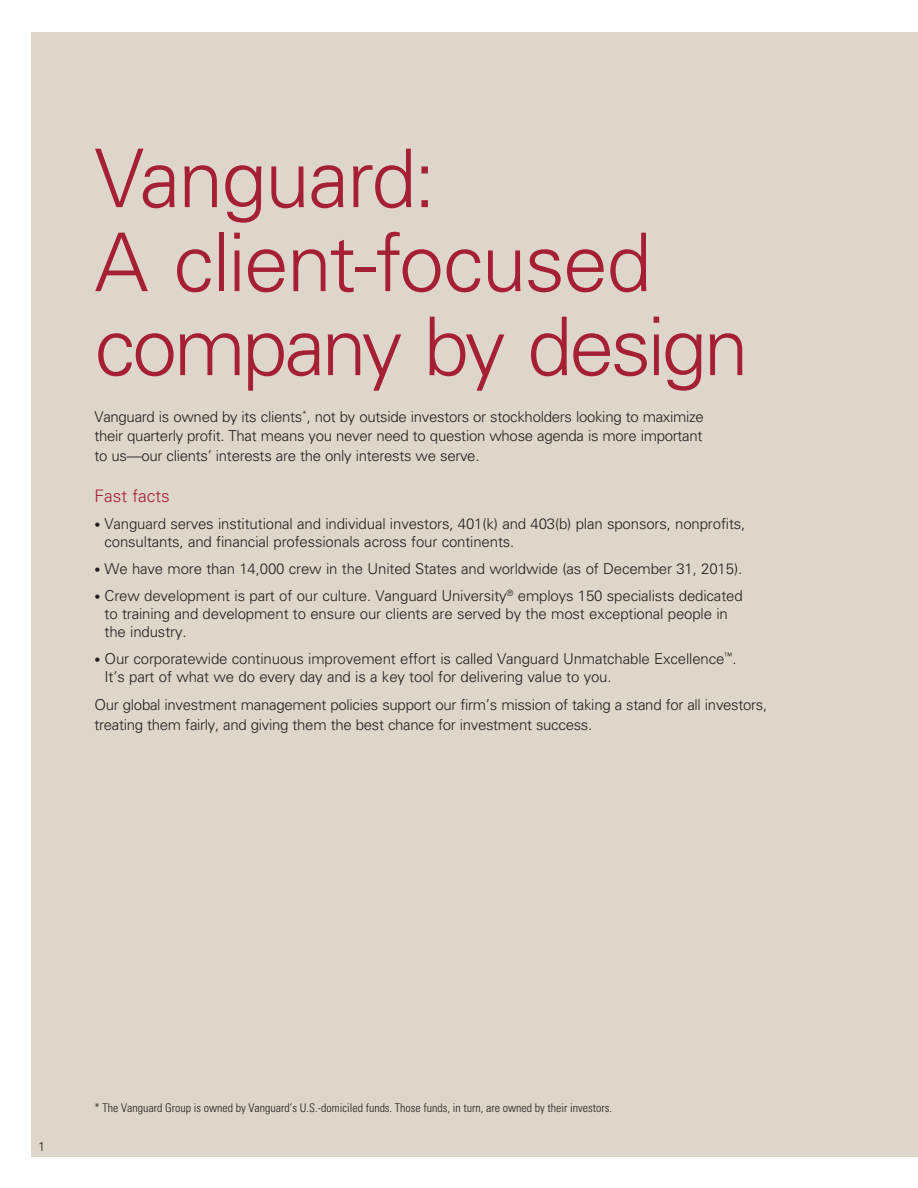
<style>
.page{position:relative;width:918px;height:1188px;background:#fff}
.page>*{position:absolute;margin:0;border:0;box-sizing:border-box;transform-origin:0 0}
.FC_Headline_1{font:300 81px/84px "Univers LT Std";letter-spacing:-.035em;color:#a62035}
.B_head{font:300 17.25px "Univers LT Std";color:#a62035}
.Body{font:300 15px/18px "Univers LT Std";letter-spacing:-.01em;color:#231f20}
.Footer_left{font:300 12.75px "Univers LT Std";color:#231f20}
.Footer_left-2{font:300 condensed 12px "Univers LT Std";color:#231f20}
.s1{font-size:12px}
</style>
<div class="page">
<div style="left:32px;top:32px;width:886px;height:1124px;background:#ded6cb"></div>
<p class="FC_Headline_1" style="left:94px;top:137px;width:343px">Vanguard:</p>
<p class="FC_Headline_1" style="left:94px;top:221px;width:656px">A client-focused company by design</p>
<p class="Body" style="left:94px;top:407px;width:611px;line-height:19.5px;text-align:justify">Vanguard is owned by its clients<sup>*</sup>, not by outside investors or stockholders looking to maximize their quarterly profit. That means you never need to question whose agenda is more important to us—our clients’ interests are the only interests we serve.</p>
<p class="B_head" style="left:94px;top:485px;width:77px">Fast facts</p>
<p class="Body" style="left:105px;top:515px;width:642px;text-indent:-10px"><span class="s1">•</span> Vanguard serves institutional and individual investors, 401(k) and 403(b) plan sponsors, nonprofits, consultants, and financial professionals across four continents.</p>
<p class="Body" style="left:94px;top:560px;width:649px"><span class="s1">•</span> We have more than 14,000 crew in the United States and worldwide (as of December 31, 2015).</p>
<p class="Body" style="left:105px;top:587px;width:640px;text-indent:-10px"><span class="s1">•</span> Crew development is part of our culture. Vanguard University<sup>®</sup> employs 150 specialists dedicated to training and development to ensure our clients are served by the most exceptional people in the industry.</p>
<p class="Body" style="left:105px;top:650px;width:634px;text-indent:-10px"><span class="s1">•</span> Our corporatewide continuous improvement effort is called Vanguard Unmatchable Excellence<sup>™</sup>.<br>It’s part of what we do every day and is a key tool for delivering value to you.</p>
<p class="Body" style="left:94px;top:695px;width:674px;line-height:19.5px">Our global investment management policies support our firm’s mission of taking a stand for all investors, treating them fairly, and giving them the best chance for investment success.</p>
<p class="Footer_left" style="left:38px;top:1139px;width:9px">1</p>
<p class="Footer_left-2" style="left:94px;top:1101px;width:519px">* The Vanguard Group is owned by Vanguard’s U.S.-domiciled funds. Those funds, in turn, are owned by their investors.</p>
</div>
